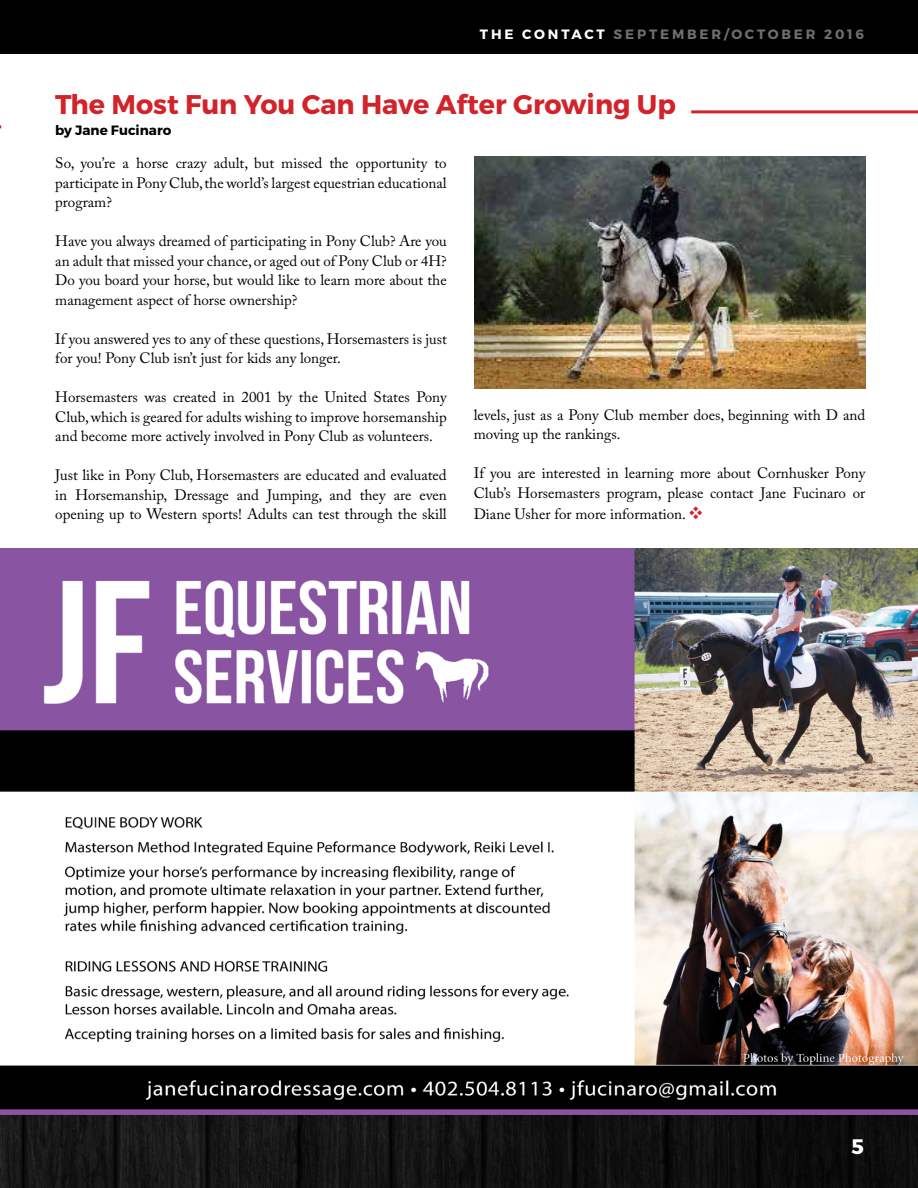
<style>
.page{position:relative;width:918px;height:1188px;background:#fff}
.page>*{position:absolute;margin:0;border:0;box-sizing:border-box;transform-origin:0 0}
.t1{font:700 27px "Montserrat";color:#d2232a}
.t2{font:700 21px "Montserrat";color:#fff}
.t3{font:15px/19.5px "Adobe Caslon Pro";color:#000;text-align:justify}
.t4{font:700 13.5px "Montserrat";letter-spacing:.21em;color:#6d6e71}
.t5{font:700 13.5px "Montserrat";color:#000}
.s1{color:#fff}
.s2{font-family:"Arial Unicode MS";font-size:18px;color:#d2232a}
</style>
<div class="page">
<img style="left:0;top:548px;width:918px;height:640px">
<div style="left:0;top:0;width:918px;height:54px;background:#000"></div>
<img style="left:475px;top:156px;width:390px;height:232px">
<hr style="left:691px;top:110px;width:227px;height:3px;background:#d2232a">
<p class="t4" style="left:480px;top:26px;width:386px"><span class="s1">THE CONTACT</span> SEPTEMBER/OCTOBER 2016</p>
<h1 class="t1" style="left:55px;top:88px;width:622px">The Most Fun You Can Have After Growing Up</h1>
<p class="t5" style="left:55px;top:122px;width:118px">by Jane Fucinaro</p>
<p class="t3" style="left:55px;top:153px;width:393px">So, you’re a horse crazy adult, but missed the opportunity to participate in Pony Club, the world’s largest equestrian educational program?</p>
<p class="t3" style="left:55px;top:231px;width:393px">Have you always dreamed of participating in Pony Club? Are you an adult that missed your chance, or aged out of Pony Club or 4H?<br>Do you board your horse, but would like to learn more about the management aspect of horse ownership?</p>
<p class="t3" style="left:55px;top:329px;width:393px">If you answered yes to any of these questions, Horsemasters is just for you! Pony Club isn’t just for kids any longer.</p>
<p class="t3" style="left:55px;top:387px;width:393px">Horsemasters was created in 2001 by the United States Pony Club, which is geared for adults wishing to improve horsemanship and become more actively involved in Pony Club as volunteers.</p>
<p class="t3" style="left:55px;top:465px;width:393px">Just like in Pony Club, Horsemasters are educated and evaluated in Horsemanship, Dressage and Jumping, and they are even opening up to Western sports! Adults can test through the skill</p>
<p class="t3" style="left:474px;top:405px;width:393px">levels, just as a Pony Club member does, beginning with D and moving up the rankings.</p>
<p class="t3" style="left:474px;top:463px;width:393px">If you are interested in learning more about Cornhusker Pony<br>Club’s Horsemasters program, please contact Jane Fucinaro or</p>
<p class="t3" style="left:474px;top:504px;width:231px">Diane Usher for more information. <span class="s2">❖</span></p>
<h2 class="t2" style="left:852px;top:1134px;width:14px">5</h2>
</div>
